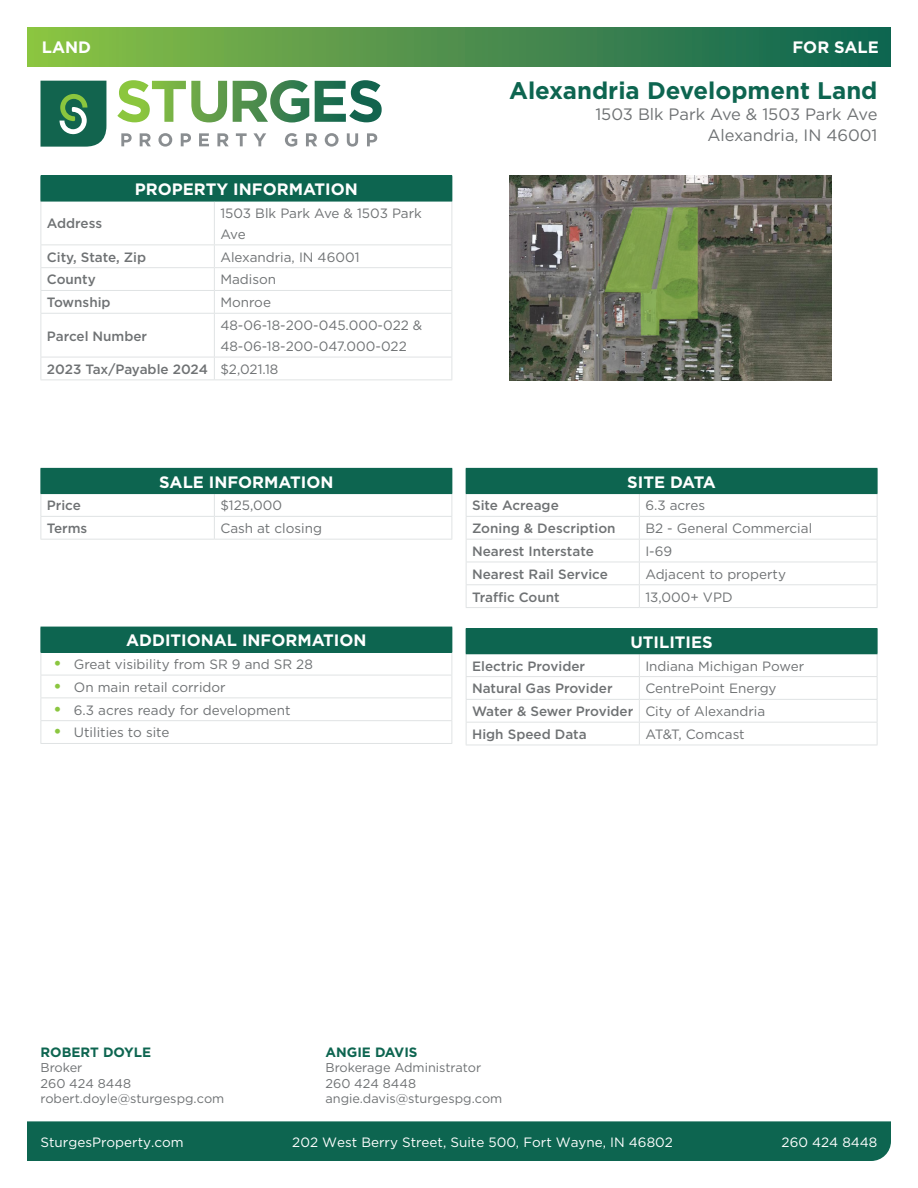
<style>
.page{position:relative;width:918px;height:1188px;background:#fff}
.page>*{position:absolute;margin:0;border:0;box-sizing:border-box;transform-origin:0 0}
.t1{font:700 24px "Gotham";color:#0d6550}
.t2{font:700 16.5px "Gotham";color:#fff}
.t3{font:16.5px/21px "Gotham";color:#6f7274;text-align:right}
.t4{font:700 16.5px "Gotham";letter-spacing:-.025em;color:#fff}
.t5{font:13.5px/21px "Gotham";color:#6f7274}
.t6{font:500 13.5px "Gotham";color:#6f7274}
.t7{font:13.5px "Gotham";color:#fff}
.t8{font:700 13.5px "Gotham";color:#0d6550}
.t9{font:12.75px/15.3px "Gotham";color:#6f7274}
.s1{font-weight:700;font-size:16.5px;color:#8bc640}
</style>
<div class="page">
<div style="left:27px;top:1121px;width:864px;height:40px;background:#0d6550"></div>
<svg style="left:40px;top:81px;width:66px;height:66px;background:#2e775c"></svg>
<svg style="left:121px;top:133px;width:11px;height:13px"></svg>
<svg style="left:140px;top:133px;width:11px;height:13px"></svg>
<svg style="left:158px;top:133px;width:14px;height:14px"></svg>
<svg style="left:181px;top:133px;width:10px;height:13px"></svg>
<svg style="left:199px;top:133px;width:10px;height:13px"></svg>
<svg style="left:217px;top:133px;width:12px;height:13px"></svg>
<svg style="left:236px;top:133px;width:11px;height:13px"></svg>
<svg style="left:253px;top:133px;width:13px;height:13px"></svg>
<svg style="left:285px;top:133px;width:12px;height:14px"></svg>
<svg style="left:306px;top:133px;width:11px;height:13px"></svg>
<svg style="left:325px;top:133px;width:14px;height:14px"></svg>
<svg style="left:347px;top:133px;width:11px;height:14px"></svg>
<svg style="left:367px;top:133px;width:10px;height:13px"></svg>
<svg style="left:117px;top:80px;width:265px;height:43px"></svg>
<div style="left:27px;top:27px;width:864px;height:40px;background:linear-gradient(to right,#8dc145,#0d6153)"></div>
<div style="left:41px;top:468px;width:411px;height:26px;background:#0d6550"></div>
<hr style="left:40px;top:516px;width:174px;height:1px;background:#e0e3e4">
<hr style="left:214px;top:516px;width:238px;height:1px;background:#e0e3e4">
<hr style="left:40px;top:539px;width:174px;height:1px;background:#e0e3e4">
<svg style="left:214px;top:494px;width:1px;height:45px"></svg>
<hr style="left:214px;top:539px;width:238px;height:1px;background:#e0e3e4">
<hr style="left:40px;top:468px;width:174px;height:1px;background:#0d6550">
<svg style="left:40px;top:469px;width:1px;height:70px"></svg>
<svg style="left:452px;top:469px;width:1px;height:70px"></svg>
<hr style="left:40px;top:493px;width:174px;height:1px;background:#0d6550">
<div style="left:41px;top:176px;width:411px;height:25px;background:#0d6550"></div>
<hr style="left:40px;top:201px;width:1px;height:43px;background:#e0e3e4">
<hr style="left:40px;top:244px;width:174px;height:1px;background:#e0e3e4">
<hr style="left:40px;top:267px;width:174px;height:1px;background:#e0e3e4">
<hr style="left:40px;top:290px;width:174px;height:1px;background:#e0e3e4">
<svg style="left:40px;top:245px;width:1px;height:68px"></svg>
<hr style="left:40px;top:313px;width:174px;height:1px;background:#e0e3e4">
<hr style="left:40px;top:314px;width:1px;height:43px;background:#e0e3e4">
<hr style="left:40px;top:357px;width:174px;height:1px;background:#e0e3e4">
<svg style="left:40px;top:357px;width:1px;height:22px"></svg>
<hr style="left:40px;top:379px;width:174px;height:1px;background:#e0e3e4">
<hr style="left:214px;top:201px;width:1px;height:43px;background:#e0e3e4">
<hr style="left:452px;top:201px;width:1px;height:43px;background:#e0e3e4">
<hr style="left:214px;top:244px;width:238px;height:1px;background:#e0e3e4">
<hr style="left:214px;top:267px;width:238px;height:1px;background:#e0e3e4">
<hr style="left:214px;top:290px;width:238px;height:1px;background:#e0e3e4">
<svg style="left:214px;top:245px;width:1px;height:68px"></svg>
<svg style="left:452px;top:245px;width:1px;height:68px"></svg>
<hr style="left:214px;top:313px;width:238px;height:1px;background:#e0e3e4">
<hr style="left:214px;top:314px;width:1px;height:43px;background:#e0e3e4">
<hr style="left:452px;top:314px;width:1px;height:43px;background:#e0e3e4">
<hr style="left:214px;top:357px;width:238px;height:1px;background:#e0e3e4">
<svg style="left:214px;top:358px;width:1px;height:21px"></svg>
<svg style="left:452px;top:357px;width:1px;height:22px"></svg>
<hr style="left:214px;top:379px;width:238px;height:1px;background:#e0e3e4">
<svg style="left:40px;top:176px;width:1px;height:25px"></svg>
<svg style="left:452px;top:176px;width:1px;height:25px"></svg>
<hr style="left:40px;top:201px;width:174px;height:1px;background:#0d6550">
<hr style="left:214px;top:201px;width:238px;height:1px;background:#0d6550">
<div style="left:466px;top:468px;width:411px;height:26px;background:#0d6550"></div>
<hr style="left:466px;top:516px;width:173px;height:1px;background:#e0e3e4">
<hr style="left:639px;top:516px;width:238px;height:1px;background:#e0e3e4">
<hr style="left:466px;top:539px;width:173px;height:1px;background:#e0e3e4">
<hr style="left:466px;top:562px;width:173px;height:1px;background:#e0e3e4">
<hr style="left:466px;top:584px;width:173px;height:1px;background:#e0e3e4">
<hr style="left:466px;top:607px;width:173px;height:1px;background:#e0e3e4">
<hr style="left:639px;top:584px;width:238px;height:1px;background:#e0e3e4">
<hr style="left:639px;top:607px;width:238px;height:1px;background:#e0e3e4">
<svg style="left:466px;top:494px;width:1px;height:113px"></svg>
<hr style="left:639px;top:539px;width:238px;height:1px;background:#e0e3e4">
<svg style="left:639px;top:494px;width:1px;height:113px"></svg>
<svg style="left:877px;top:469px;width:1px;height:138px"></svg>
<hr style="left:639px;top:562px;width:238px;height:1px;background:#e0e3e4">
<div style="left:466px;top:629px;width:411px;height:25px;background:#0d6550"></div>
<hr style="left:466px;top:676px;width:173px;height:1px;background:#e0e3e4">
<hr style="left:639px;top:676px;width:238px;height:1px;background:#e0e3e4">
<hr style="left:466px;top:699px;width:173px;height:1px;background:#e0e3e4">
<hr style="left:466px;top:722px;width:173px;height:1px;background:#e0e3e4">
<hr style="left:466px;top:745px;width:173px;height:1px;background:#e0e3e4">
<hr style="left:639px;top:745px;width:238px;height:1px;background:#e0e3e4">
<hr style="left:466px;top:628px;width:173px;height:1px;background:#0d6550">
<svg style="left:466px;top:654px;width:1px;height:91px"></svg>
<hr style="left:639px;top:628px;width:238px;height:1px;background:#0d6550">
<hr style="left:639px;top:699px;width:238px;height:1px;background:#e0e3e4">
<svg style="left:639px;top:654px;width:1px;height:91px"></svg>
<svg style="left:877px;top:629px;width:1px;height:116px"></svg>
<hr style="left:639px;top:722px;width:238px;height:1px;background:#e0e3e4">
<div style="left:41px;top:627px;width:411px;height:25px;background:#0d6550"></div>
<hr style="left:40px;top:675px;width:412px;height:1px;background:#e0e3e4">
<hr style="left:40px;top:697px;width:412px;height:1px;background:#e0e3e4">
<hr style="left:40px;top:720px;width:412px;height:1px;background:#e0e3e4">
<hr style="left:40px;top:743px;width:412px;height:1px;background:#e0e3e4">
<svg style="left:452px;top:627px;width:1px;height:116px"></svg>
<svg style="left:40px;top:627px;width:1px;height:116px"></svg>
<hr style="left:40px;top:652px;width:412px;height:1px;background:#0d6550">
<img style="left:509px;top:176px;width:322px;height:204px">
<p class="t2" style="left:42px;top:37px;width:51px">LAND</p>
<p class="t2" style="left:793px;top:37px;width:88px">FOR SALE</p>
<h1 class="t1" style="left:509px;top:75px;width:370px">Alexandria Development Land</h1>
<p class="t3" style="left:595px;top:104px;width:284px">1503 Blk Park Ave &amp; 1503 Park Ave<br>Alexandria, IN 46001</p>
<p class="t2" style="left:135px;top:178px;width:224px">PROPERTY INFORMATION</p>
<p class="t6" style="left:47px;top:215px;width:57px">Address</p>
<p class="t5" style="left:220px;top:202px;width:203px">1503 Blk Park Ave &amp; 1503 Park<br>Ave</p>
<p class="t6" style="left:47px;top:248px;width:101px">City, State, Zip</p>
<p class="t5" style="left:220px;top:246px;width:141px">Alexandria, IN 46001</p>
<p class="t6" style="left:47px;top:271px;width:51px">County</p>
<p class="t5" style="left:220px;top:269px;width:57px">Madison</p>
<p class="t6" style="left:47px;top:294px;width:65px">Township</p>
<p class="t5" style="left:220px;top:292px;width:52px">Monroe</p>
<p class="t6" style="left:47px;top:327px;width:102px">Parcel Number</p>
<p class="t5" style="left:220px;top:315px;width:203px">48-06-18-200-045.000-022 &amp;<br>48-06-18-200-047.000-022</p>
<p class="t6" style="left:47px;top:360px;width:162px">2023 Tax/Payable 2024</p>
<p class="t5" style="left:220px;top:358px;width:60px">$2,021.18</p>
<p class="t2" style="left:159px;top:471px;width:176px">SALE INFORMATION</p>
<p class="t6" style="left:47px;top:497px;width:36px">Price</p>
<p class="t5" style="left:220px;top:495px;width:63px">$125,000</p>
<p class="t6" style="left:47px;top:520px;width:42px">Terms</p>
<p class="t5" style="left:220px;top:518px;width:103px">Cash at closing</p>
<p class="t2" style="left:126px;top:629px;width:242px">ADDITIONAL INFORMATION</p>
<p class="t5" style="left:54px;top:654px;width:261px"><span class="s1">•</span> Great visibility from SR 9 and SR 28</p>
<p class="t5" style="left:54px;top:676px;width:174px"><span class="s1">•</span> On main retail corridor</p>
<p class="t5" style="left:54px;top:699px;width:239px"><span class="s1">•</span> 6.3 acres ready for development</p>
<p class="t5" style="left:54px;top:722px;width:117px"><span class="s1">•</span> Utilities to site</p>
<p class="t4" style="left:627px;top:471px;width:90px">SITE DATA</p>
<p class="t6" style="left:472px;top:497px;width:88px">Site Acreage</p>
<p class="t5" style="left:645px;top:495px;width:61px">6.3 acres</p>
<p class="t6" style="left:472px;top:520px;width:145px">Zoning &amp; Description</p>
<p class="t5" style="left:645px;top:518px;width:168px">B2 - General Commercial</p>
<p class="t6" style="left:472px;top:542px;width:123px">Nearest Interstate</p>
<p class="t5" style="left:645px;top:540px;width:28px">I-69</p>
<p class="t6" style="left:472px;top:565px;width:137px">Nearest Rail Service</p>
<p class="t5" style="left:645px;top:563px;width:142px">Adjacent to property</p>
<p class="t6" style="left:472px;top:588px;width:89px">Traffic Count</p>
<p class="t5" style="left:645px;top:586px;width:89px">13,000+ VPD</p>
<p class="t2" style="left:630px;top:631px;width:84px">UTILITIES</p>
<p class="t6" style="left:472px;top:657px;width:115px">Electric Provider</p>
<p class="t5" style="left:645px;top:655px;width:160px">Indiana Michigan Power</p>
<p class="t6" style="left:472px;top:680px;width:142px">Natural Gas Provider</p>
<p class="t5" style="left:645px;top:678px;width:133px">CentrePoint Energy</p>
<p class="t6" style="left:472px;top:703px;width:163px">Water &amp; Sewer Provider</p>
<p class="t5" style="left:645px;top:701px;width:122px">City of Alexandria</p>
<p class="t6" style="left:472px;top:725px;width:116px">High Speed Data</p>
<p class="t5" style="left:645px;top:723px;width:101px">AT&amp;T, Comcast</p>
<p class="t8" style="left:40px;top:1043px;width:112px">ROBERT DOYLE</p>
<p class="t9" style="left:40px;top:1060px;width:185px">Broker<br>260 424 8448 robert.doyle@sturgespg.com</p>
<p class="t8" style="left:326px;top:1043px;width:94px">ANGIE DAVIS</p>
<p class="t9" style="left:326px;top:1060px;width:178px">Brokerage Administrator<br>260 424 8448 angie.davis@sturgespg.com</p>
<p class="t7" style="left:40px;top:1133px;width:145px">SturgesProperty.com</p>
<p class="t7" style="left:292px;top:1133px;width:382px">202 West Berry Street, Suite 500, Fort Wayne, IN 46802</p>
<p class="t7" style="left:782px;top:1133px;width:97px">260 424 8448</p>
</div>
